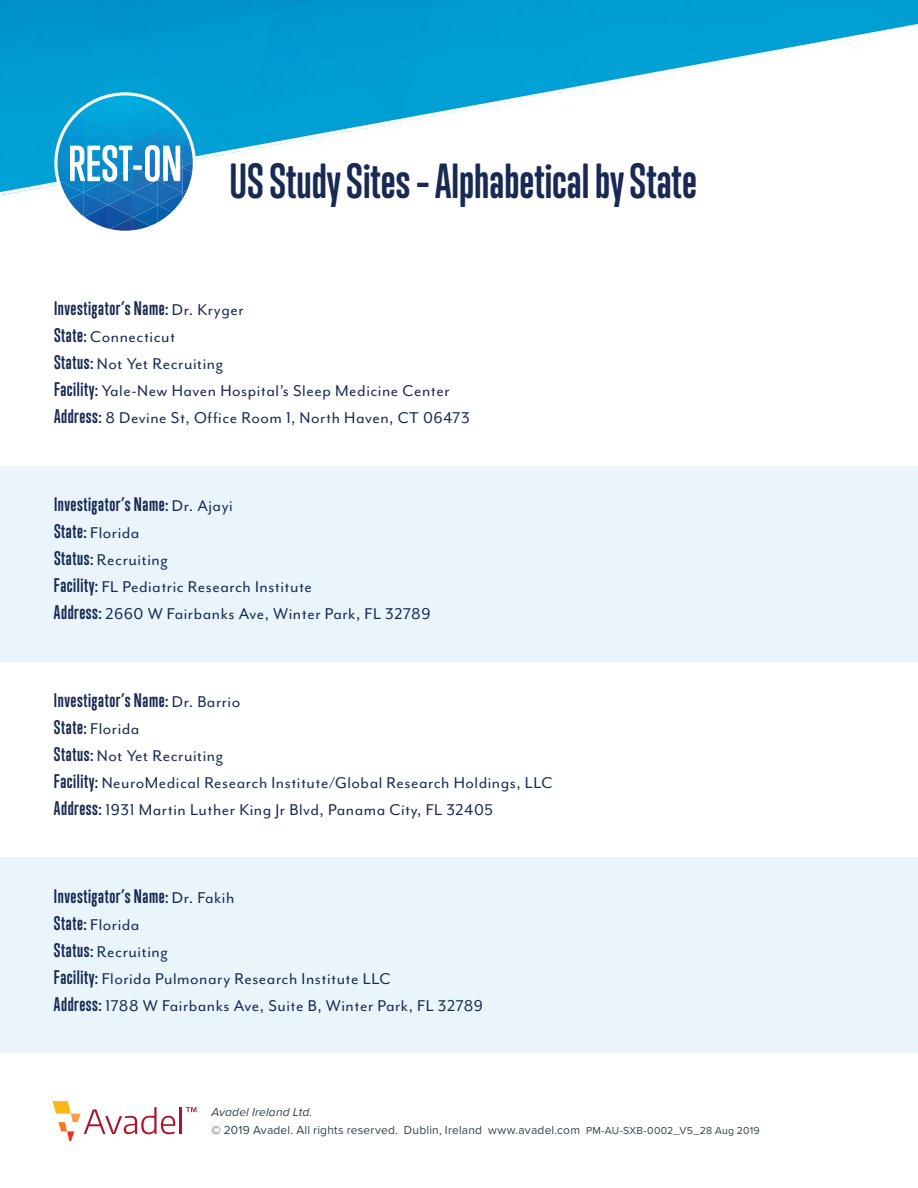
<style>
.page{position:relative;width:918px;height:1188px;background:#fff}
.page>*{position:absolute;margin:0;border:0;box-sizing:border-box;transform-origin:0 0}
.t1{font:700 45px "Trump Soft Pro";color:#182a54}
.t2{font:18px/27px "Mr Eaves Mod OT";letter-spacing:.03em;color:#182a54}
.t3{font:700 18px "Trump Soft Pro";letter-spacing:.03em;color:#182a54}
.t4{font:18px "Mr Eaves San OT";letter-spacing:.03em;color:#182a54}
.t5{font:12px/18px "Proxima Nova";letter-spacing:.015em;color:#2f444e}
.s1{font-family:"Mr Eaves Mod OT";font-weight:400}
.s2{font-family:"Trump Soft Pro";font-weight:700}
.s3{font-style:italic}
.s4{font-size:10.5px}
</style>
<div class="page">
<hr style="left:180px;top:1107px;width:2px;height:27px;background:#ae132a">
<svg style="left:52px;top:1101px;width:123px;height:40px"></svg>
<svg style="left:186px;top:1107px;width:10px;height:5px"></svg>
<div style="left:0;top:857px;width:918px;height:196px;background:#e9f4fb"></div>
<div style="left:0;top:466px;width:918px;height:196px;background:#e9f4fb"></div>
<img style="left:0;top:0;width:918px;height:19px">
<svg style="left:0;top:19px;width:918px;height:177px"></svg>
<svg style="left:54px;top:92px;width:142px;height:139px"></svg>
<h1 class="t1" style="left:229px;top:154px;width:469px">US Study Sites – Alphabetical by State</h1>
<p class="t3" style="left:54px;top:297px;width:191px">Investigator’s Name: <span class="s1">Dr. Kryger</span></p>
<p class="t2" style="left:54px;top:324px;width:123px"><span class="s2">State:</span> Connecticut</p>
<p class="t4" style="left:54px;top:354px;width:171px"><span class="s2">Status:</span> Not Yet Recruiting</p>
<p class="t2" style="left:54px;top:378px;width:417px"><span class="s2">Facility:</span> Yale-New Haven Hospital’s Sleep Medicine Center<br><span class="s2">Address:</span> 8 Devine St, Office Room 1, North Haven, CT 06473</p>
<p class="t3" style="left:54px;top:493px;width:180px">Investigator’s Name: <span class="s1">Dr. Ajayi</span></p>
<p class="t2" style="left:54px;top:519px;width:87px"><span class="s2">State:</span> Florida</p>
<p class="t4" style="left:54px;top:550px;width:115px"><span class="s2">Status:</span> Recruiting</p>
<p class="t2" style="left:54px;top:573px;width:378px"><span class="s2">Facility:</span> FL Pediatric Research Institute<br><span class="s2">Address:</span> 2660 W Fairbanks Ave, Winter Park, FL 32789</p>
<p class="t3" style="left:54px;top:689px;width:188px">Investigator’s Name: <span class="s1">Dr. Barrio</span></p>
<p class="t2" style="left:54px;top:715px;width:87px"><span class="s2">State:</span> Florida</p>
<p class="t4" style="left:54px;top:746px;width:171px"><span class="s2">Status:</span> Not Yet Recruiting</p>
<p class="t2" style="left:54px;top:769px;width:500px"><span class="s2">Facility:</span> NeuroMedical Research Institute/Global Research Holdings, LLC<br><span class="s2">Address:</span> 1931 Martin Luther King Jr Blvd, Panama City, FL 32405</p>
<p class="t3" style="left:54px;top:885px;width:182px">Investigator’s Name: <span class="s1">Dr. Fakih</span></p>
<p class="t2" style="left:54px;top:912px;width:87px"><span class="s2">State:</span> Florida</p>
<p class="t4" style="left:54px;top:942px;width:115px"><span class="s2">Status:</span> Recruiting</p>
<p class="t2" style="left:54px;top:966px;width:431px"><span class="s2">Facility:</span> Florida Pulmonary Research Institute LLC<br><span class="s2">Address:</span> 1788 W Fairbanks Ave, Suite B, Winter Park, FL 32789</p>
<p class="t5" style="left:212px;top:1102px;width:550px"><span class="s3">Avadel Ireland Ltd.<br></span>© 2019 Avadel. All rights reserved. Dublin, Ireland www.avadel.com <span class="s4">PM-AU-SXB-0002_V5_28 Aug 2019</span></p>
</div>
